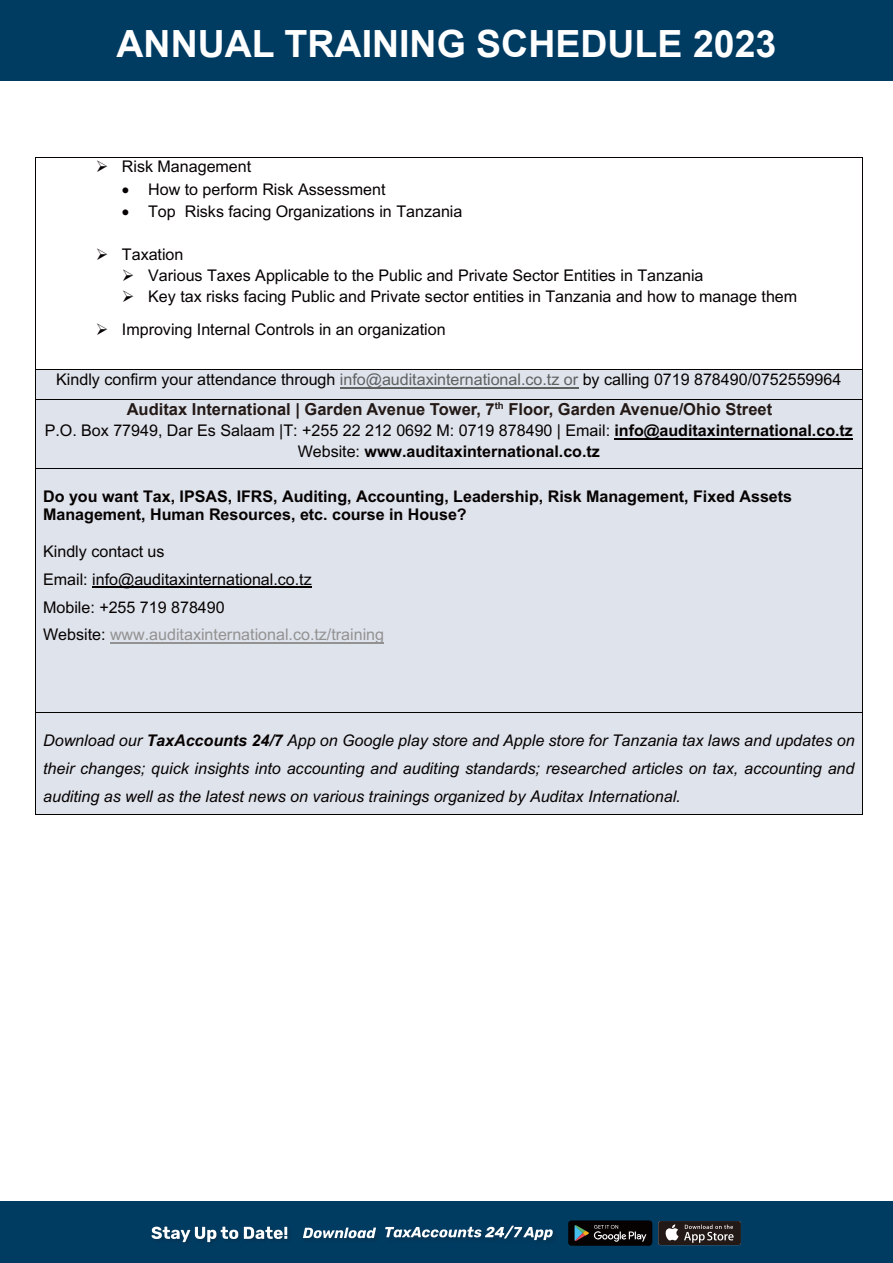
<style>
.page{position:relative;width:893px;height:1263px;background:#fff}
.page>*{position:absolute;margin:0;border:0;box-sizing:border-box;transform-origin:0 0}
.t1{font:700 37.5px "Arial";color:#fff}
.t2{font:700 16.5px "Arial";color:#231916}
.t3{font:16.05px/27.6px "Arial";color:#060202}
.t4{font:italic 16.05px/27.8px "Arial";color:#060202;text-align:justify}
.t5{font:700 16.05px/18.1px "Arial";color:#060202}
.s1{color:#5f6060}
.s2{font-weight:700}
.s3{color:#929292}
</style>
<div class="page">
<div style="left:0;top:1201px;width:893px;height:62px;background:#003b62"></div>
<svg style="left:151px;top:1226px;width:136px;height:16px"></svg>
<svg style="left:385px;top:1226px;width:168px;height:14px"></svg>
<div style="left:302px;top:1226px;width:80px;height:18px;background:#02395e"></div>
<svg style="left:303px;top:1227px;width:73px;height:11px"></svg>
<svg style="left:568px;top:1221px;width:84px;height:24px;background:#242323"></svg>
<div style="left:658px;top:1221px;width:83px;height:24px;background:#231916;border-radius:2px"></div>
<svg style="left:665px;top:1224px;width:13px;height:16px"></svg>
<svg style="left:684px;top:1224px;width:50px;height:19px"></svg>
<div style="left:0;top:0;width:893px;height:81px;background:#003b62"></div>
<div style="left:36px;top:370px;width:827px;height:444px;background:#dfe3ec"></div>
<hr style="left:36px;top:157px;width:826px;height:1px;background:#060202">
<hr style="left:35px;top:157px;width:1px;height:212px;background:#060202">
<hr style="left:862px;top:157px;width:1px;height:212px;background:#060202">
<hr style="left:340px;top:387px;width:238px;height:1px;background:#5f6060">
<hr style="left:36px;top:369px;width:826px;height:1px;background:#060202">
<hr style="left:614px;top:438px;width:239px;height:1px;background:#060202">
<svg style="left:35px;top:369px;width:1px;height:31px"></svg>
<hr style="left:36px;top:399px;width:826px;height:1px;background:#060202">
<svg style="left:862px;top:369px;width:1px;height:31px"></svg>
<hr style="left:35px;top:400px;width:1px;height:68px;background:#060202">
<hr style="left:862px;top:400px;width:1px;height:68px;background:#060202">
<hr style="left:92px;top:587px;width:220px;height:1px;background:#060202">
<hr style="left:110px;top:642px;width:274px;height:1px;background:#929292">
<hr style="left:36px;top:468px;width:826px;height:1px;background:#060202">
<hr style="left:35px;top:469px;width:1px;height:243px;background:#060202">
<hr style="left:862px;top:469px;width:1px;height:243px;background:#060202">
<hr style="left:36px;top:712px;width:826px;height:1px;background:#060202">
<hr style="left:35px;top:713px;width:1px;height:101px;background:#060202">
<hr style="left:36px;top:814px;width:826px;height:1px;background:#060202">
<hr style="left:862px;top:713px;width:1px;height:101px;background:#060202">
<h1 class="t1" style="left:117px;top:19px;width:661px">ANNUAL TRAINING SCHEDULE 2023</h1>
<p class="t3" style="left:122px;top:153px;width:131px">Risk Management</p>
<p class="t3" style="left:122px;top:175px;width:265px">• How to perform Risk Assessment</p>
<p class="t3" style="left:122px;top:197px;width:342px">• Top Risks facing Organizations in Tanzania</p>
<p class="t3" style="left:148px;top:243px;width:651px;line-height:21.1px;text-indent:-26px">Taxation<br>Various Taxes Applicable to the Public and Private Sector Entities in Tanzania<br>Key tax risks facing Public and Private sector entities in Tanzania and how to manage them</p>
<p class="t3" style="left:122px;top:315px;width:325px">Improving Internal Controls in an organization</p>
<p class="t3" style="left:56px;top:365px;width:787px;line-height:29.4px;text-align:center">Kindly confirm your attendance through <span class="s1">info@auditaxinternational.co.tz or</span> by calling 0719 878490/0752559964<br>Auditax International | PPF Tower,7<sup>th</sup> Floor, Garden Avenue/Ohio Street</p>
<p class="t3" style="left:45px;top:420px;width:810px;line-height:21.3px;text-align:center">P.O. Box 77949, Dar Es Salaam |T: +255 22 212 0692 M: 0719 878490 | Email: <span class="s2">info@auditaxinternational.co.tz<br></span>Website: <span class="s2">www.auditaxinternational.co.tz</span></p>
<p class="t5" style="left:43px;top:488px;width:750px">Do you want Tax, IPSAS, IFRS, Auditing, Accounting, Leadership, Risk Management, Fixed Assets<br>Management, Human Resources, etc. course in House?</p>
<p class="t3" style="left:43px;top:538px;width:342px">Kindly contact us<br>Email: info@auditaxinternational.co.tz<br>Mobile: +255 719 878490<br>Website: <span class="s3">www.auditaxinternational.co.tz/training</span></p>
<p class="t2" style="left:127px;top:398px;width:647px">Auditax International | Garden Avenue Tower, 7<sup>th</sup> Floor, Garden Avenue/Ohio Street</p>
<p class="t4" style="left:43px;top:727px;width:813px">Download our <span class="s2">TaxAccounts 24/7</span> App on Google play store and Apple store for Tanzania tax laws and updates on their changes; quick insights into accounting and auditing standards; researched articles on tax, accounting and auditing as well as the latest news on various trainings organized by Auditax International.</p>
</div>
